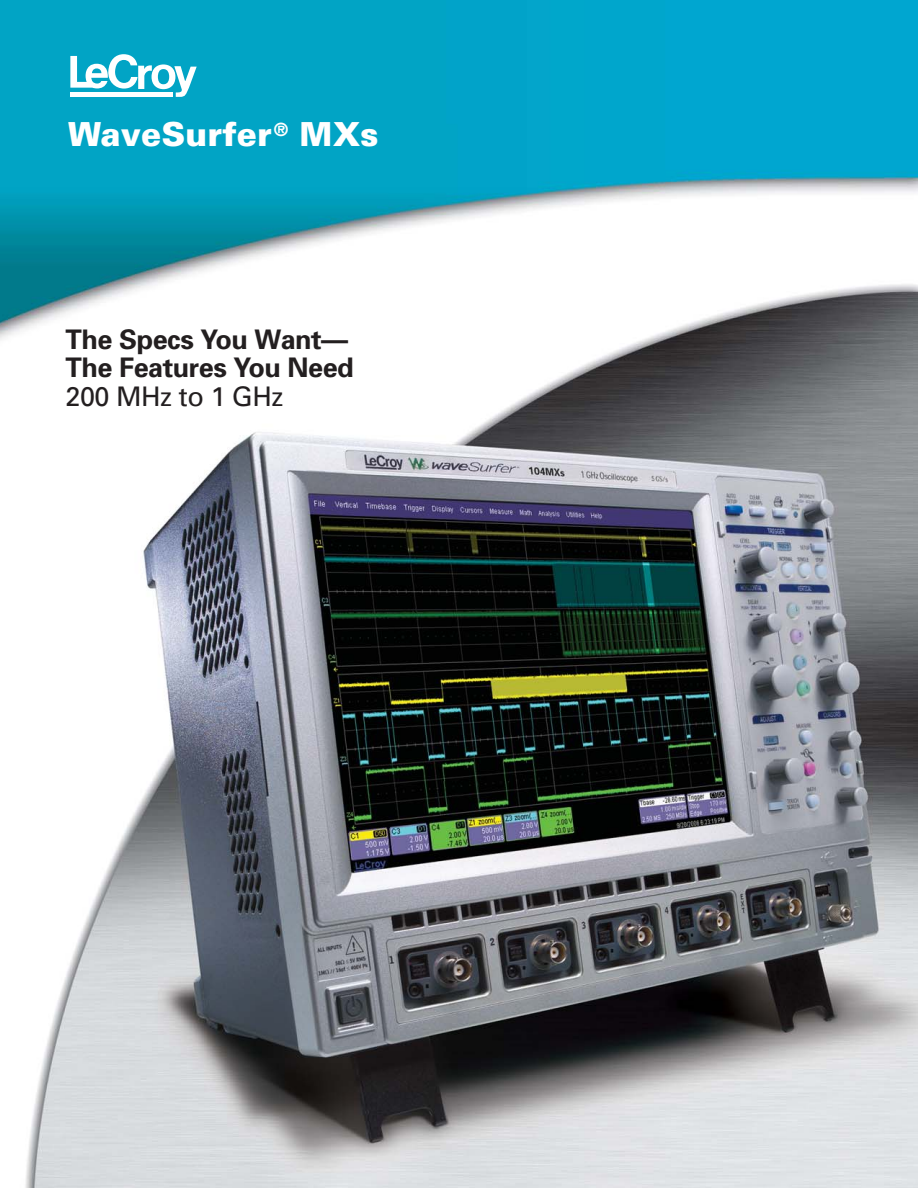
<style>
.page{position:relative;width:918px;height:1188px;background:#fff}
.page>*{position:absolute;margin:0;border:0;box-sizing:border-box;transform-origin:0 0}
.t1{font:900 33.15px "Univers";color:#fff}
.t2{font:700 27px/28.5px "Univers";letter-spacing:-.02em;color:#231f20}
.t3{font:27px "Univers";letter-spacing:-.015em;color:#231f20}
</style>
<div class="page">
<img style="left:0;top:0;width:918px;height:1188px">
<svg style="left:70px;top:54px;width:127px;height:43px"></svg>
<div style="left:70px;top:92px;width:103px;height:5px;background:#fff"></div>
<p class="t1" style="left:68px;top:122px;width:312px">WaveSurfer<sup>®</sup> MXs</p>
<p class="t2" style="left:66px;top:327px;width:290px">The Specs You Want—<br>The Features You Need</p>
<p class="t3" style="left:66px;top:386px;width:219px">200 MHz to 1 GHz</p>
</div>
